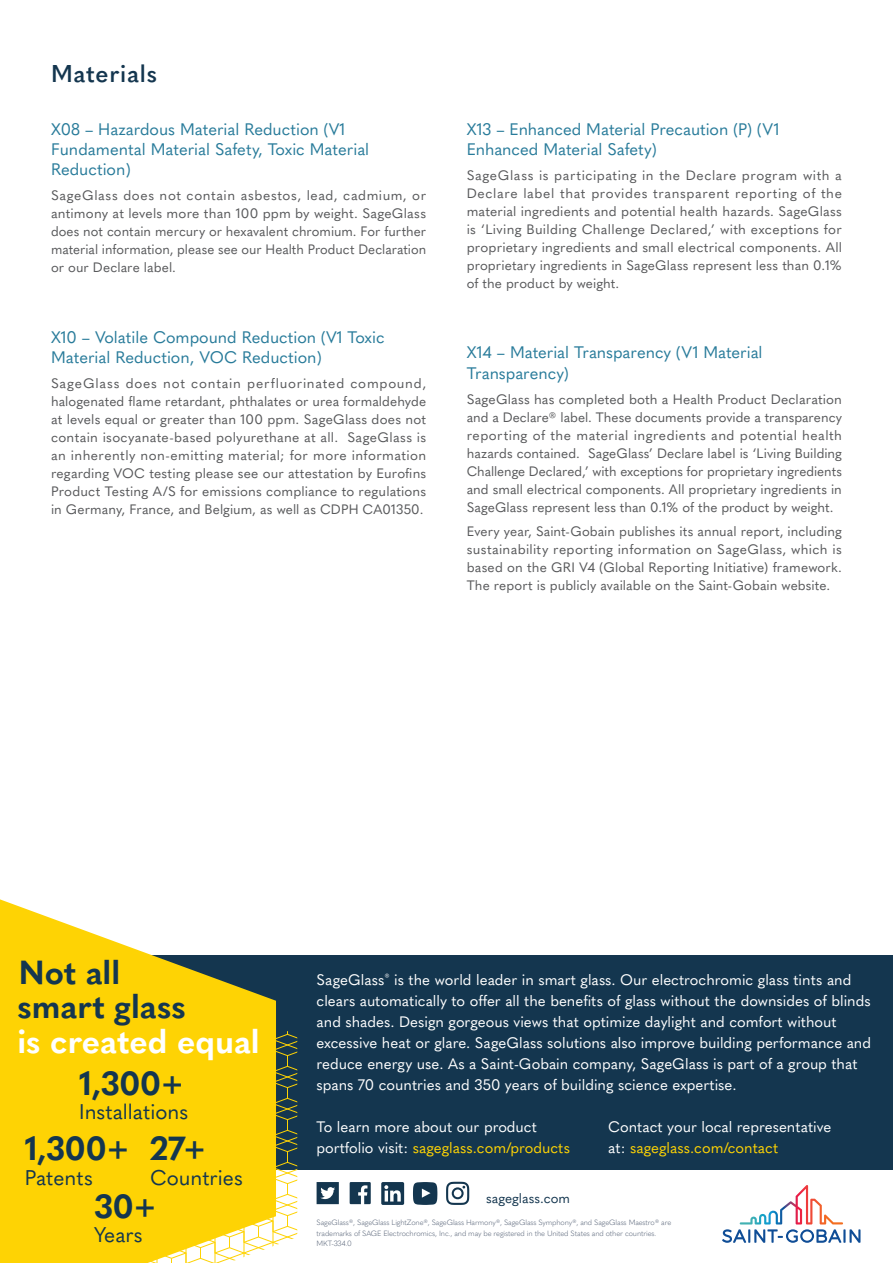
<style>
.page{position:relative;width:893px;height:1263px;background:#fff}
.page>*{position:absolute;margin:0;border:0;box-sizing:border-box;transform-origin:0 0}
.Titres_Principaux{font:700 33px "Quasimoda";color:#14364f}
.Titres_Principaux-2{font:700 33px "Quasimoda";color:#fff}
.Titre_light_Bold{font:600 24px "Quasimoda";letter-spacing:.03em;color:#14364f}
.Titres_Principaux-3{font:21px "Quasimoda";color:#14364f}
.Sous_titre_1{font:16.5px/20.2px "Quasimoda";color:#287b9a}
.Texte_courant{font:15px/21px "Quasimoda";color:#fff}
.JUSTIFED_CORRECTED{font:13.5px/18px "Quasimoda";letter-spacing:.005em;color:#57585a;text-align:justify}
.Contact_Information{font:13.5px "Quasimoda";color:#14364f}
.Copyright{font:300 7.5px/10.5px "Quasimoda";letter-spacing:-.02em;color:#576377}
.s1{color:#fed304}
</style>
<div class="page">
<div style="left:0;top:955px;width:893px;height:215px;background:#14364f"></div>
<svg style="left:276px;top:1031px;width:21px;height:214px"></svg>
<svg style="left:0;top:899px;width:276px;height:364px;fill:#fed304"></svg>
<svg style="left:381px;top:1182px;width:23px;height:23px"></svg>
<svg style="left:350px;top:1182px;width:21px;height:22px"></svg>
<svg style="left:413px;top:1182px;width:24px;height:23px"></svg>
<svg style="left:446px;top:1182px;width:23px;height:23px"></svg>
<svg style="left:317px;top:1182px;width:22px;height:22px"></svg>
<hr style="left:843px;top:1229px;width:3px;height:14px;background:#0f4d96">
<svg style="left:849px;top:1229px;width:11px;height:14px"></svg>
<svg style="left:722px;top:1185px;width:121px;height:58px"></svg>
<p class="Titre_light_Bold" style="left:51px;top:55px;width:107px">Materials</p>
<p class="Sous_titre_1" style="left:51px;top:118px;width:320px">X08 – Hazardous Material Reduction (V1<br>Fundamental Material Safety, Toxic Material<br>Reduction)</p>
<p class="JUSTIFED_CORRECTED" style="left:51px;top:185px;width:377px">SageGlass does not contain asbestos, lead, cadmium, or antimony at levels more than 100 ppm by weight. SageGlass does not contain mercury or hexavalent chromium. For further material information, please see our Health Product Declaration or our Declare label.</p>
<p class="Sous_titre_1" style="left:51px;top:326px;width:335px">X10 – Volatile Compound Reduction (V1 Toxic<br>Material Reduction, VOC Reduction)</p>
<p class="JUSTIFED_CORRECTED" style="left:51px;top:373px;width:377px">SageGlass does not contain perfluorinated compound, halogenated flame retardant, phthalates or urea formaldehyde at levels equal or greater than 100 ppm. SageGlass does not contain isocyanate-based polyurethane at all. SageGlass is an inherently non-emitting material; for more information regarding VOC testing please see our attestation by Eurofins Product Testing A/S for emissions compliance to regulations in Germany, France, and Belgium, as well as CDPH CA01350.</p>
<p class="Sous_titre_1" style="left:467px;top:118px;width:314px">X13 – Enhanced Material Precaution (P) (V1<br>Enhanced Material Safety)</p>
<p class="JUSTIFED_CORRECTED" style="left:467px;top:165px;width:377px">SageGlass is participating in the Declare program with a Declare label that provides transparent reporting of the material ingredients and potential health hazards. SageGlass is ‘Living Building Challenge Declared,’ with exceptions for proprietary ingredients and small electrical components. All proprietary ingredients in SageGlass represent less than 0.1% of the product by weight.</p>
<p class="Sous_titre_1" style="left:467px;top:341px;width:297px">X14 – Material Transparency (V1 Material<br>Transparency)</p>
<p class="JUSTIFED_CORRECTED" style="left:467px;top:389px;width:377px">SageGlass has completed both a Health Product Declaration and a Declare® label. These documents provide a transparency reporting of the material ingredients and potential health hazards contained. SageGlass’ Declare label is ‘Living Building Challenge Declared,’ with exceptions for proprietary ingredients and small electrical components. All proprietary ingredients in SageGlass represent less than 0.1% of the product by weight.</p>
<p class="JUSTIFED_CORRECTED" style="left:467px;top:522px;width:377px">Every year, Saint-Gobain publishes its annual report, including sustainability reporting information on SageGlass, which is based on the GRI V4 (Global Reporting Initiative) framework.<br>The report is publicly available on the Saint-Gobain website.</p>
<p class="Titres_Principaux" style="left:19px;top:946px;width:103px">Not all</p>
<p class="Titres_Principaux" style="left:17px;top:981px;width:170px">smart glass</p>
<p class="Titres_Principaux-2" style="left:17px;top:1015px;width:244px">is created equal</p>
<p class="Titres_Principaux" style="left:79px;top:1057px;width:106px">1,300+</p>
<p class="Titres_Principaux-3" style="left:79px;top:1096px;width:110px">Installations</p>
<p class="Titres_Principaux" style="left:25px;top:1123px;width:106px">1,300+</p>
<p class="Titres_Principaux-3" style="left:25px;top:1161px;width:70px">Patents</p>
<p class="Titres_Principaux" style="left:150px;top:1123px;width:58px">27+</p>
<p class="Titres_Principaux-3" style="left:150px;top:1161px;width:94px">Countries</p>
<p class="Titres_Principaux" style="left:94px;top:1180px;width:64px">30+</p>
<p class="Titres_Principaux-3" style="left:94px;top:1219px;width:50px">Years</p>
<p class="Texte_courant" style="left:317px;top:968px;width:556px">SageGlass<sup>®</sup> is the world leader in smart glass. Our electrochromic glass tints and clears automatically to offer all the benefits of glass without the downsides of blinds and shades. Design gorgeous views that optimize daylight and comfort without excessive heat or glare. SageGlass solutions also improve building performance and reduce energy use. As a Saint-Gobain company, SageGlass is part of a group that spans 70 countries and 350 years of building science expertise.</p>
<p class="Texte_courant" style="left:317px;top:1115px;width:255px">To learn more about our product portfolio visit: <span class="s1">sageglass.com/products</span></p>
<p class="Texte_courant" style="left:608px;top:1115px;width:225px">Contact your local representative at: <span class="s1">sageglass.com/contact</span></p>
<p class="Contact_Information" style="left:486px;top:1188px;width:85px">sageglass.com</p>
<p class="Copyright" style="left:317px;top:1217px;width:356px">SageGlass®, SageGlass LightZone®, SageGlass Harmony®, SageGlass Symphony®, and SageGlass Maestro® are trademarks of SAGE Electrochromics, Inc., and may be registered in the United States and other countries.<br>MKT-334.0</p>
</div>
